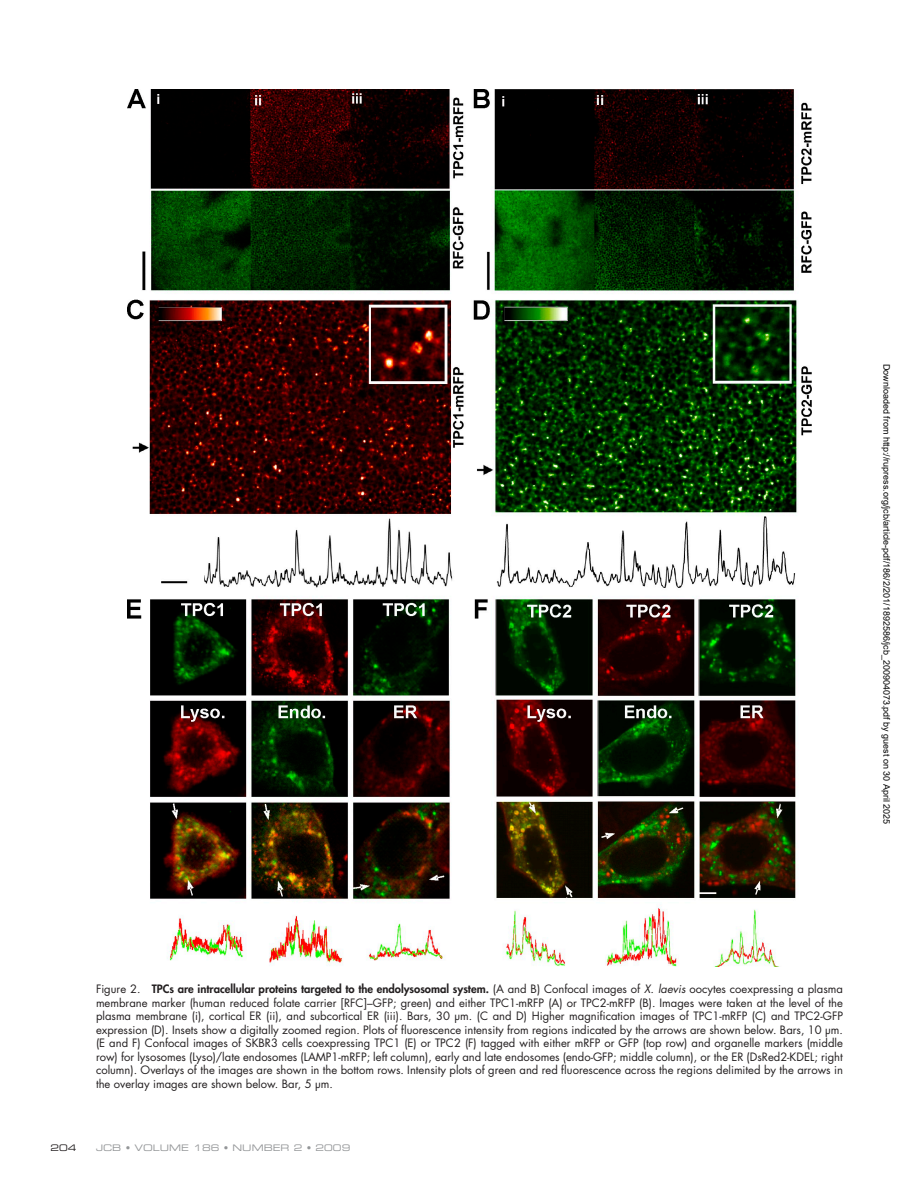
<style>
.page{position:relative;width:918px;height:1188px;background:#fff}
.page>*{position:absolute;margin:0;border:0;box-sizing:border-box;transform-origin:0 0}
.t1{font:11.25px/13.5px "Futura Std";color:#231f20;text-align:justify}
.t2{font:9px "Arial";color:#000}
.t3{font:9px "Eurostile LT Std Ex 2";color:#949698}
.t4{font:9px "Eurostile LT Std Ex 2";color:#231f20}
.s1{font-weight:800}
.s2{font-style:italic}
</style>
<div class="page">
<img style="left:128px;top:90px;width:684px;height:876px">
<p class="t2" style="left:890px;top:364px;width:462px;rotate:90deg">Downloaded from http://rupress.org/jcb/article-pdf/186/2/201/1892586/jcb_200904073.pdf by guest on 30 April 2025</p>
<p class="t1" style="left:96px;top:982px;width:749px">Figure 2. <span class="s1">TPCs are intracellular proteins targeted to the endolysosomal system.</span> (A and B) Confocal images of <span class="s2">X. laevis</span> oocytes coexpressing a plasma membrane marker (human reduced folate carrier [RFC]–GFP; green) and either TPC1-mRFP (A) or TPC2-mRFP (B). Images were taken at the level of the plasma membrane (i), cortical ER (ii), and subcortical ER (iii). Bars, 30 µm. (C and D) Higher magnification images of TPC1-mRFP (C) and TPC2-GFP expression (D). Insets show a digitally zoomed region. Plots of fluorescence intensity from regions indicated by the arrows are shown below. Bars, 10 µm. (E and F) Confocal images of SKBR3 cells coexpressing TPC1 (E) or TPC2 (F) tagged with either mRFP or GFP (top row) and organelle markers (middle row) for lysosomes (Lyso)/late endosomes (LAMP1-mRFP; left column), early and late endosomes (endo-GFP; middle column), or the ER (DsRed2-KDEL; right column). Overlays of the images are shown in the bottom rows. Intensity plots of green and red fluorescence across the regions delimited by the arrows in the overlay images are shown below. Bar, 5 µm.</p>
<p class="t4" style="left:50px;top:1142px;width:28px">204</p>
<p class="t3" style="left:96px;top:1142px;width:256px">JCB • VOLUME 186 • NUMBER 2 • 2009</p>
</div>
